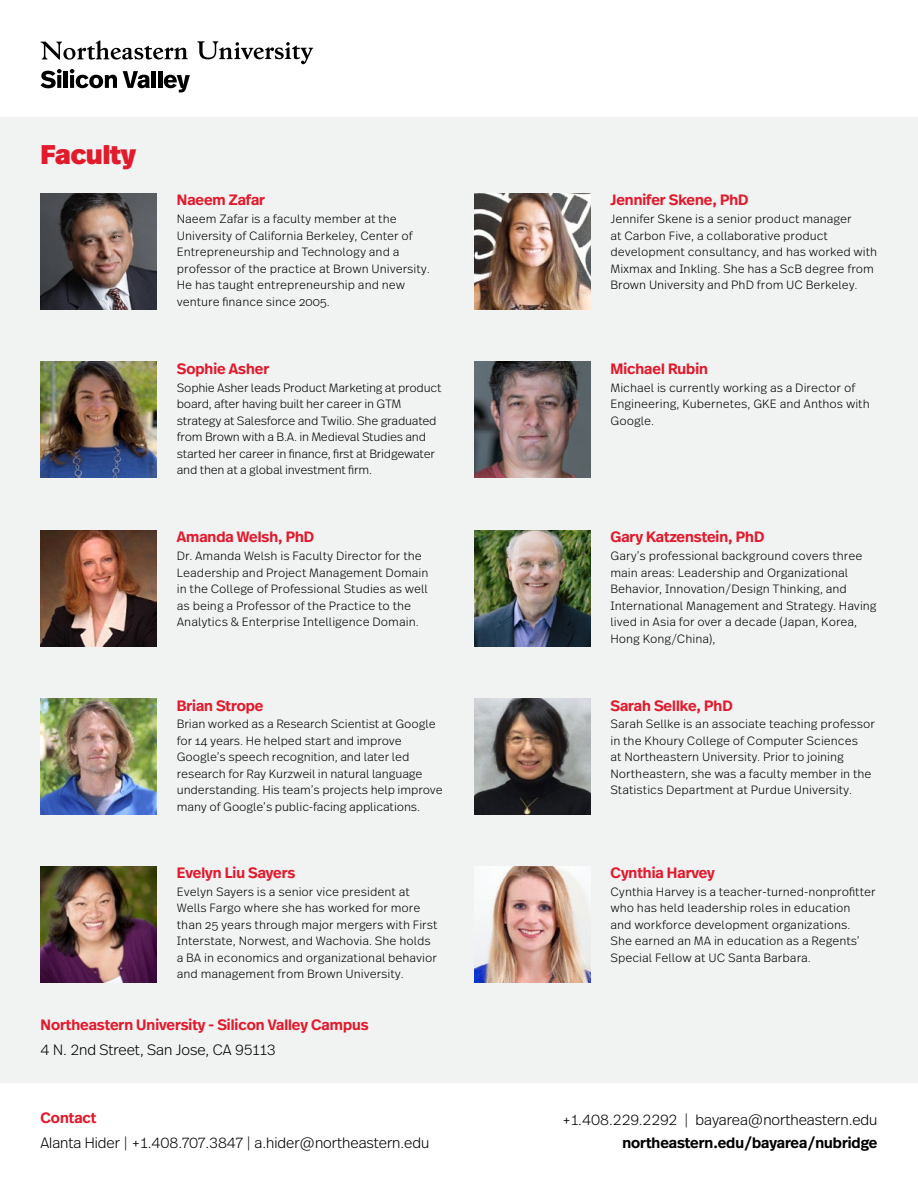
<style>
.page{position:relative;width:918px;height:1188px;background:#fff}
.page>*{position:absolute;margin:0;border:0;box-sizing:border-box;transform-origin:0 0}
.t1{font:900 27px "Real Head Pro";color:#e11a2c}
.t2{font:600 15px "Real Head Pro";color:#e11a2c}
.t3{font:300 15px "Real Head Pro";color:#000}
.t4{font:600 15px "Real Head Pro";color:#000}
.t5{font:300 12px/16.5px "Real Text Pro";color:#000}
.t6{font:300 12px/16.5px "Real Text Pro";letter-spacing:-.02em;color:#000}
</style>
<div class="page">
<div style="left:0;top:118px;width:918px;height:965px;background:#f1f2f2"></div>
<img style="left:40px;top:193px;width:117px;height:116px">
<img style="left:40px;top:530px;width:117px;height:116px">
<img style="left:40px;top:362px;width:117px;height:116px">
<img style="left:40px;top:699px;width:117px;height:116px">
<img style="left:40px;top:866px;width:117px;height:116px">
<img style="left:474px;top:193px;width:116px;height:116px">
<img style="left:474px;top:530px;width:116px;height:116px">
<img style="left:474px;top:362px;width:116px;height:116px">
<img style="left:474px;top:699px;width:116px;height:116px">
<img style="left:474px;top:866px;width:116px;height:116px">
<svg style="left:197px;top:41px;width:116px;height:23px"></svg>
<svg style="left:41px;top:40px;width:147px;height:20px"></svg>
<svg style="left:40px;top:69px;width:22px;height:19px"></svg>
<svg style="left:57px;top:75px;width:4px;height:13px"></svg>
<hr style="left:64px;top:71px;width:4px;height:17px;background:#000">
<svg style="left:70px;top:69px;width:47px;height:19px"></svg>
<svg style="left:123px;top:71px;width:27px;height:17px"></svg>
<hr style="left:152px;top:71px;width:4px;height:17px;background:#000">
<hr style="left:158px;top:71px;width:4px;height:17px;background:#000">
<svg style="left:164px;top:75px;width:26px;height:18px"></svg>
<h1 class="t1" style="left:40px;top:142px;width:97px">Faculty</h1>
<p class="t2" style="left:177px;top:194px;width:90px">Naeem Zafar</p>
<p class="t2" style="left:610px;top:194px;width:140px">Jennifer Skene, PhD</p>
<p class="t5" style="left:177px;top:211px;width:254px">Naeem Zafar is a faculty member at the University of California Berkeley, Center of Entrepreneurship and Technology and a professor of the practice at Brown University.<br>He has taught entrepreneurship and new venture finance since 2005.</p>
<p class="t5" style="left:610px;top:211px;width:268px">Jennifer Skene is a senior product manager<br>at Carbon Five, a collaborative product development consultancy, and has worked with Mixmax and Inkling. She has a ScB degree from Brown University and PhD from UC Berkeley.</p>
<p class="t2" style="left:177px;top:362px;width:94px">Sophie Asher</p>
<p class="t2" style="left:610px;top:362px;width:99px">Michael Rubin</p>
<p class="t6" style="left:177px;top:380px;width:266px">Sophie Asher leads Product Marketing at product board, after having built her career in GTM strategy at Salesforce and Twilio. She graduated from Brown with a B.A. in Medieval Studies and started her career in finance, first at Bridgewater and then at a global investment firm.</p>
<p class="t5" style="left:610px;top:380px;width:261px">Michael is currently working as a Director of<br>Engineering, Kubernetes, GKE and Anthos with<br>Google.</p>
<p class="t2" style="left:177px;top:531px;width:139px">Amanda Welsh, PhD</p>
<p class="t2" style="left:610px;top:531px;width:155px">Gary Katzenstein, PhD</p>
<p class="t5" style="left:177px;top:548px;width:253px">Dr. Amanda Welsh is Faculty Director for the Leadership and Project Management Domain in the College of Professional Studies as well as being a Professor of the Practice to the Analytics &amp; Enterprise Intelligence Domain.</p>
<p class="t5" style="left:610px;top:548px;width:268px">Gary’s professional background covers three main areas: Leadership and Organizational Behavior, Innovation/Design Thinking, and International Management and Strategy. Having lived in Asia for over a decade (Japan, Korea, Hong Kong/China),</p>
<p class="t2" style="left:177px;top:699px;width:88px">Brian Strope</p>
<p class="t2" style="left:610px;top:699px;width:124px">Sarah Sellke, PhD</p>
<p class="t5" style="left:177px;top:717px;width:267px">Brian worked as a Research Scientist at Google for 14 years. He helped start and improve Google’s speech recognition, and later led research for Ray Kurzweil in natural language understanding. His team’s projects help improve many of Google’s public-facing applications.</p>
<p class="t5" style="left:610px;top:717px;width:266px">Sarah Sellke is an associate teaching professor in the Khoury College of Computer Sciences<br>at Northeastern University. Prior to joining Northeastern, she was a faculty member in the Statistics Department at Purdue University.</p>
<p class="t2" style="left:177px;top:866px;width:120px">Evelyn Liu Sayers</p>
<p class="t2" style="left:610px;top:866px;width:106px">Cynthia Harvey</p>
<p class="t5" style="left:177px;top:884px;width:262px">Evelyn Sayers is a senior vice president at Wells Fargo where she has worked for more than 25 years through major mergers with First Interstate, Norwest, and Wachovia. She holds a BA in economics and organizational behavior and management from Brown University.</p>
<p class="t5" style="left:610px;top:884px;width:267px">Cynthia Harvey is a teacher-turned-nonprofitter who has held leadership roles in education<br>and workforce development organizations.<br>She earned an MA in education as a Regents’ Special Fellow at UC Santa Barbara.</p>
<p class="t2" style="left:40px;top:1019px;width:330px">Northeastern University - Silicon Valley Campus</p>
<p class="t3" style="left:40px;top:1044px;width:236px">4 N. 2nd Street, San Jose, CA 95113</p>
<p class="t2" style="left:40px;top:1111px;width:57px">Contact</p>
<p class="t3" style="left:40px;top:1136px;width:390px">Alanta Hider | +1.408.707.3847 | a.hider@northeastern.edu</p>
<p class="t3" style="left:562px;top:1113px;width:317px">+1.408.229.2292 | bayarea@northeastern.edu</p>
<p class="t4" style="left:622px;top:1136px;width:257px">northeastern.edu/bayarea/nubridge</p>
</div>
